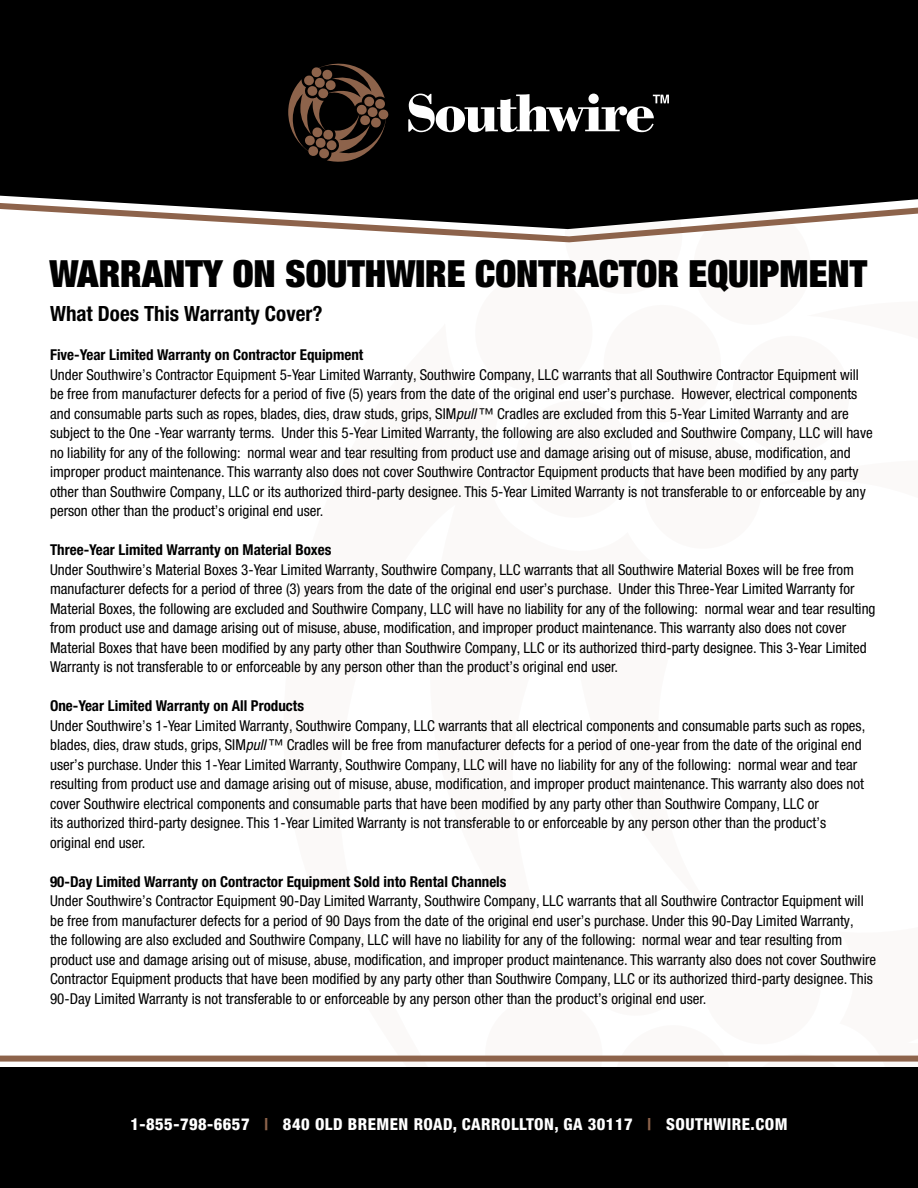
<style>
.page{position:relative;width:918px;height:1188px;background:#fff}
.page>*{position:absolute;margin:0;border:0;box-sizing:border-box;transform-origin:0 0}
.t1{font:900 condensed 37.5px "Helvetica Neue LT Pro";color:#000}
.t2{font:700 condensed 21px "Helvetica Neue LT Pro";color:#000}
.t3{font:800 condensed 16.5px "Helvetica Neue LT Pro";letter-spacing:.03em;color:#fff}
.t4{font:condensed 15px/19.5px "Helvetica Neue LT Pro";color:#000}
.t5{font:700 condensed 15px "Helvetica Neue LT Pro";color:#000}
.s1{font-style:italic}
.s2{color:#8d634b}
</style>
<div class="page">
<div style="left:565px;top:177px;width:117px;height:117px;background:#fbf9f8;border-radius:50%"></div>
<div style="left:475px;top:274px;width:118px;height:118px;background:#fbf9f8;border-radius:50%"></div>
<div style="left:0;top:1068px;width:918px;height:120px;background:#000"></div>
<div style="left:0;top:1056px;width:918px;height:6px;background:#8d634b"></div>
<div style="left:0;top:0;width:918px;height:198px;background:#000"></div>
<svg style="left:0;top:198px;width:918px;height:45px"></svg>
<div style="left:281px;top:57px;width:395px;height:112px;background:#000"></div>
<svg style="left:288px;top:64px;width:101px;height:98px"></svg>
<svg style="left:408px;top:94px;width:261px;height:38px"></svg>
<h1 class="t1" style="left:49px;top:249px;width:819px">WARRANTY ON SOUTHWIRE CONTRACTOR EQUIPMENT</h1>
<h2 class="t2" style="left:50px;top:301px;width:274px">What Does This Warranty Cover?</h2>
<p class="t5" style="left:50px;top:346px;width:315px">Five-Year Limited Warranty on Contractor Equipment</p>
<p class="t4" style="left:50px;top:365px;width:824px">Under Southwire’s Contractor Equipment 5-Year Limited Warranty, Southwire Company, LLC warrants that all Southwire Contractor Equipment will be free from manufacturer defects for a period of five (5) years from the date of the original end user’s purchase. However, electrical components and consumable parts such as ropes, blades, dies, draw studs, grips, SIM<span class="s1">pull</span> ™ Cradles are excluded from this 5-Year Limited Warranty and are subject to the One -Year warranty terms. Under this 5-Year Limited Warranty, the following are also excluded and Southwire Company, LLC will have no liability for any of the following: normal wear and tear resulting from product use and damage arising out of misuse, abuse, modification, and improper product maintenance. This warranty also does not cover Southwire Contractor Equipment products that have been modified by any party other than Southwire Company, LLC or its authorized third-party designee. This 5-Year Limited Warranty is not transferable to or enforceable by any person other than the product’s original end user.</p>
<p class="t5" style="left:50px;top:541px;width:283px">Three-Year Limited Warranty on Material Boxes</p>
<p class="t4" style="left:50px;top:560px;width:827px">Under Southwire’s Material Boxes 3-Year Limited Warranty, Southwire Company, LLC warrants that all Southwire Material Boxes will be free from manufacturer defects for a period of three (3) years from the date of the original end user’s purchase. Under this Three-Year Limited Warranty for Material Boxes, the following are excluded and Southwire Company, LLC will have no liability for any of the following: normal wear and tear resulting from product use and damage arising out of misuse, abuse, modification, and improper product maintenance. This warranty also does not cover Material Boxes that have been modified by any party other than Southwire Company, LLC or its authorized third-party designee. This 3-Year Limited Warranty is not transferable to or enforceable by any person other than the product’s original end user.</p>
<p class="t5" style="left:50px;top:697px;width:255px">One-Year Limited Warranty on All Products</p>
<p class="t4" style="left:50px;top:716px;width:817px">Under Southwire’s 1-Year Limited Warranty, Southwire Company, LLC warrants that all electrical components and consumable parts such as ropes, blades, dies, draw studs, grips, SIM<span class="s1">pull</span> ™ Cradles will be free from manufacturer defects for a period of one-year from the date of the original end user’s purchase. Under this 1-Year Limited Warranty, Southwire Company, LLC will have no liability for any of the following: normal wear and tear resulting from product use and damage arising out of misuse, abuse, modification, and improper product maintenance. This warranty also does not cover Southwire electrical components and consumable parts that have been modified by any party other than Southwire Company, LLC or<br>its authorized third-party designee. This 1-Year Limited Warranty is not transferable to or enforceable by any person other than the product’s original end user.</p>
<p class="t5" style="left:50px;top:872px;width:458px">90-Day Limited Warranty on Contractor Equipment Sold into Rental Channels</p>
<p class="t4" style="left:50px;top:891px;width:828px">Under Southwire’s Contractor Equipment 90-Day Limited Warranty, Southwire Company, LLC warrants that all Southwire Contractor Equipment will be free from manufacturer defects for a period of 90 Days from the date of the original end user’s purchase. Under this 90-Day Limited Warranty,<br>the following are also excluded and Southwire Company, LLC will have no liability for any of the following: normal wear and tear resulting from product use and damage arising out of misuse, abuse, modification, and improper product maintenance. This warranty also does not cover Southwire Contractor Equipment products that have been modified by any party other than Southwire Company, LLC or its authorized third-party designee. This 90-Day Limited Warranty is not transferable to or enforceable by any person other than the product’s original end user.</p>
<p class="t3" style="left:131px;top:1114px;width:658px">1-855-798-6657 <span class="s2">|</span> 840 OLD BREMEN ROAD, CARROLLTON, GA 30117 <span class="s2">|</span> SOUTHWIRE.COM</p>
</div>
